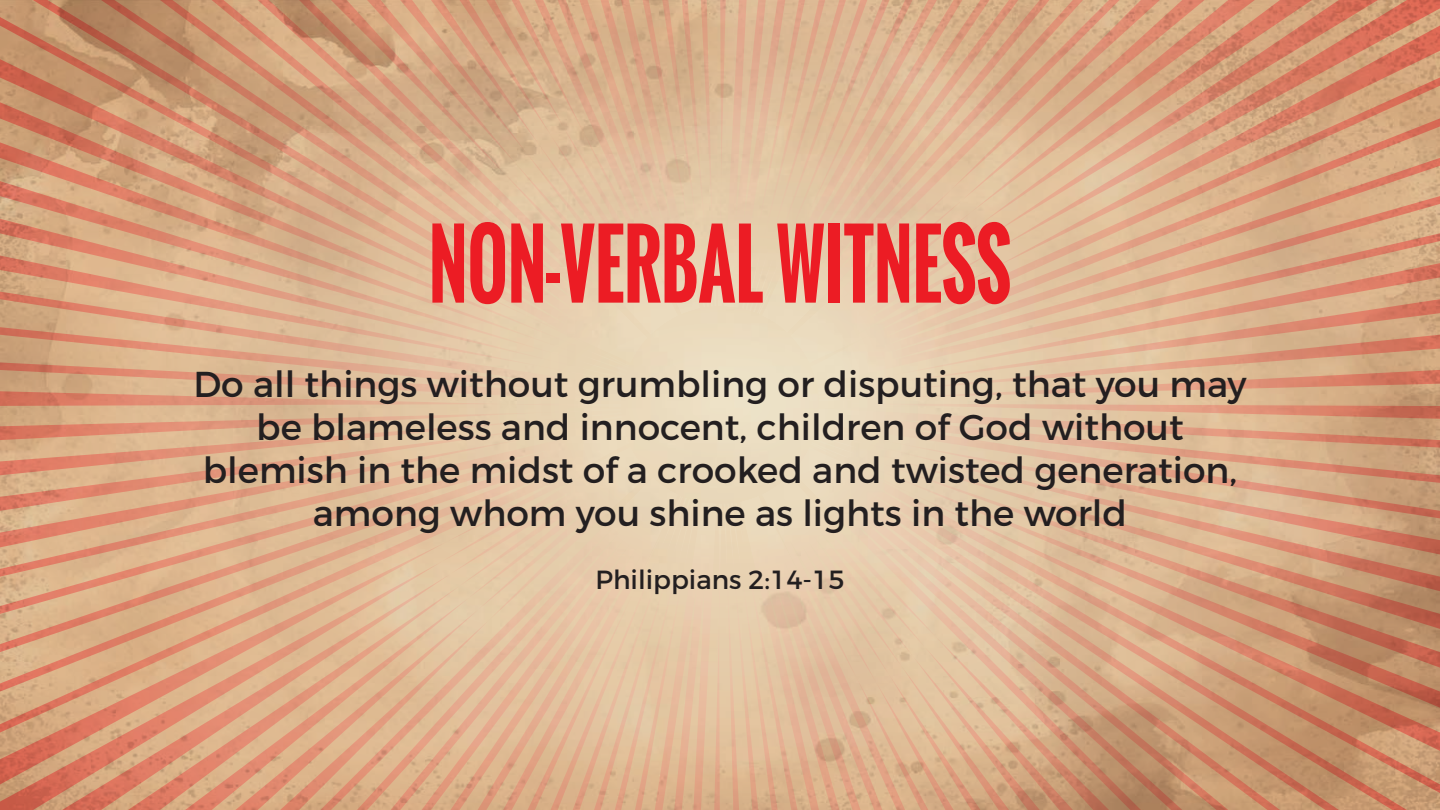
<style>
.page{position:relative;width:1440px;height:810px;background:#fff}
.page>*{position:absolute;margin:0;border:0;box-sizing:border-box;transform-origin:0 0}
.t1{font:700 90px "Oswald";color:#ec1c24;scale:.75 1}
.t2{font:36px/43.2px "Montserrat";color:#231f20;text-align:center}
.t3{font:26.25px "Montserrat";color:#231f20}
</style>
<div class="page">
<img style="left:0;top:0;width:1440px;height:810px">
<h1 class="t1" style="left:429px;top:197px;width:778px">NON-VERBAL WITNESS</h1>
<p class="t2" style="left:193px;top:362px;width:1055px">Do all things without grumbling or disputing, that you may be blameless and innocent, children of God without blemish in the midst of a crooked and twisted generation, among whom you shine as lights in the world</p>
<p class="t3" style="left:595px;top:564px;width:251px">Philippians 2:14-15</p>
</div>
